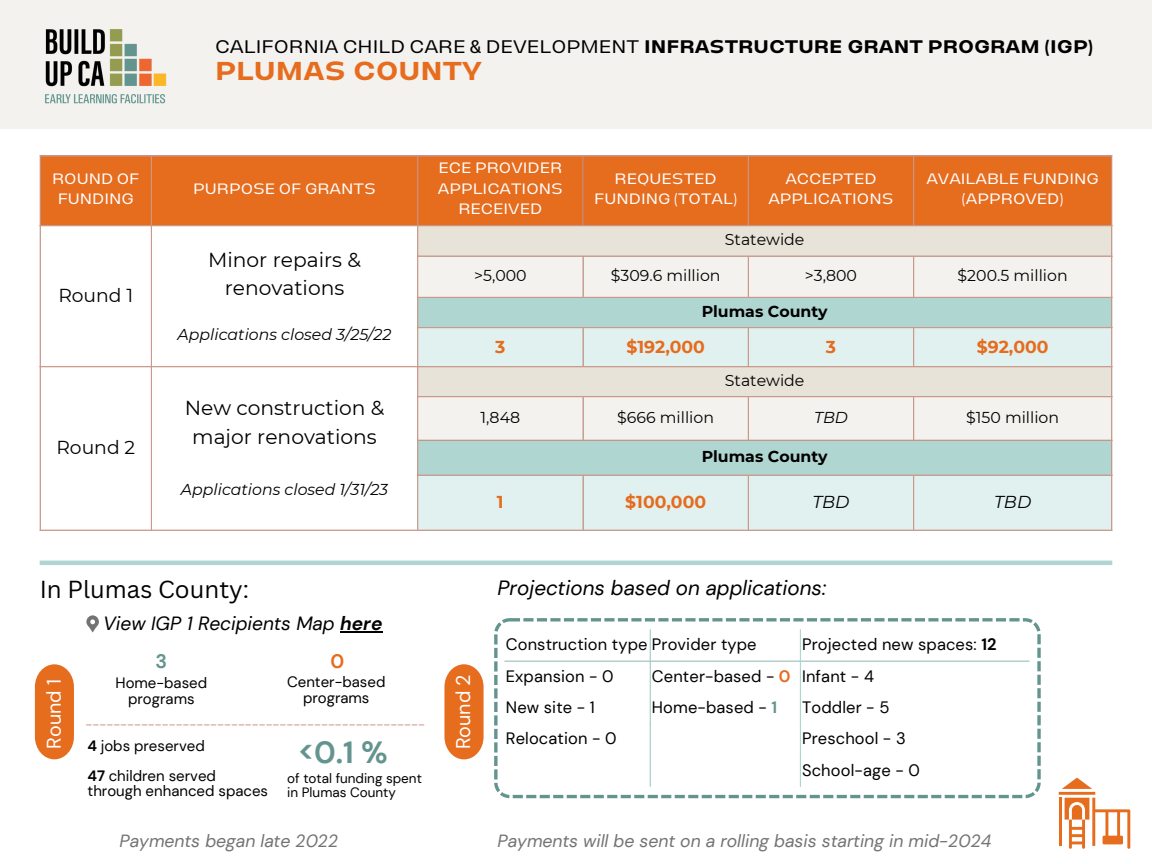
<style>
.page{position:relative;width:1152px;height:864px;background:#fff}
.page>*{position:absolute;margin:0;border:0;box-sizing:border-box;transform-origin:0 0}
.t1{font:700 30.6px "DM Sans";color:#63948e}
.t2{font:700 expanded 25.8px "Lazord";color:#e66c1e}
.t3{font:24px "Canva Sans";color:#000}
.t4{font:italic 20.55px "DM Sans";color:#000}
.t5{font:20.25px/28.2px "Montserrat";color:#000;text-align:center}
.t6{font:19.8px "DM Sans";color:#fff}
.t7{font:700 19.5px "DM Sans";color:#63948e}
.t8{font:700 19.5px "DM Sans";color:#e66c1e}
.t9{font:italic 19.2px "DM Sans";color:#000}
.t10{font:18.75px "Montserrat";color:#000}
.t11{font:expanded 18.15px "Lazord";color:#000}
.t12{font:italic 17.7px "DM Sans";color:#737373}
.t13{font:700 17.25px "Montserrat";color:#e66c1e}
.t14{font:italic 17.25px "Montserrat";color:#000}
.t15{font:16.5px "DM Sans";letter-spacing:.01em;color:#000}
.t16{font:15.75px "Montserrat";color:#000}
.t17{font:italic 15.75px "Montserrat";color:#000}
.t18{font:700 15.75px "Montserrat";color:#000}
.t19{font:expanded 15px/20.2px "Lazord";color:#fff;text-align:center}
.t20{font:15px/15.8px "DM Sans";color:#000;text-align:center}
.t21{font:13.5px "DM Sans";color:#cb998a}
.t22{font:13.5px/14.7px "DM Sans";color:#000}
.s1{font-weight:700}
.s2{font-weight:700;color:#e66c1e}
.s3{font-weight:700;color:#63948e}
</style>
<div class="page">
<svg style="left:494px;top:618px;width:547px;height:180px"></svg>
<div style="left:41px;top:157px;width:1070px;height:68px;background:#e66c1e"></div>
<svg style="left:41px;top:226px;width:376px;height:304px"></svg>
<div style="left:418px;top:226px;width:693px;height:30px;background:#e8e3d8"></div>
<div style="left:418px;top:257px;width:693px;height:40px;background:#f4f2ee"></div>
<div style="left:418px;top:298px;width:693px;height:29px;background:#b0d6d1"></div>
<svg style="left:418px;top:328px;width:693px;height:202px;background:#dde9e5"></svg>
<hr style="left:40px;top:157px;width:1px;height:373px;background:#cb998a">
<hr style="left:151px;top:157px;width:1px;height:373px;background:#cb998a">
<hr style="left:417px;top:157px;width:1px;height:373px;background:#cb998a">
<hr style="left:582px;top:157px;width:2px;height:68px;background:#cb998a">
<hr style="left:582px;top:257px;width:2px;height:40px;background:#cb998a">
<hr style="left:582px;top:328px;width:2px;height:38px;background:#cb998a">
<hr style="left:582px;top:397px;width:2px;height:43px;background:#cb998a">
<hr style="left:582px;top:476px;width:2px;height:54px;background:#cb998a">
<hr style="left:748px;top:157px;width:1px;height:68px;background:#cb998a">
<hr style="left:748px;top:257px;width:1px;height:40px;background:#cb998a">
<hr style="left:748px;top:328px;width:1px;height:38px;background:#cb998a">
<hr style="left:748px;top:397px;width:1px;height:43px;background:#cb998a">
<hr style="left:748px;top:476px;width:1px;height:54px;background:#cb998a">
<hr style="left:913px;top:157px;width:1px;height:68px;background:#cb998a">
<hr style="left:913px;top:257px;width:1px;height:40px;background:#cb998a">
<hr style="left:913px;top:328px;width:1px;height:38px;background:#cb998a">
<hr style="left:913px;top:397px;width:1px;height:43px;background:#cb998a">
<hr style="left:913px;top:476px;width:1px;height:54px;background:#cb998a">
<hr style="left:1111px;top:157px;width:1px;height:373px;background:#cb998a">
<hr style="left:40px;top:155px;width:1072px;height:2px;background:#cb998a">
<hr style="left:40px;top:225px;width:1072px;height:1px;background:#cb998a">
<hr style="left:417px;top:256px;width:695px;height:1px;background:#cb998a">
<hr style="left:417px;top:297px;width:695px;height:1px;background:#cb998a">
<hr style="left:417px;top:327px;width:695px;height:1px;background:#cb998a">
<hr style="left:40px;top:366px;width:1072px;height:1px;background:#cb998a">
<hr style="left:417px;top:396px;width:695px;height:1px;background:#cb998a">
<hr style="left:417px;top:440px;width:695px;height:1px;background:#cb998a">
<hr style="left:417px;top:475px;width:695px;height:1px;background:#cb998a">
<hr style="left:40px;top:530px;width:1072px;height:1px;background:#cb998a">
<div style="left:0;top:0;width:1152px;height:129px;background:#f4f2ee"></div>
<img style="left:45px;top:29px;width:122px;height:75px">
<hr style="left:40px;top:561px;width:1072px;height:4px;background:#b0d6d1">
<svg style="left:35px;top:664px;width:39px;height:95px;background:#e87b35"></svg>
<svg style="left:444px;top:664px;width:40px;height:95px;background:#e97e39"></svg>
<svg style="left:1059px;top:778px;width:71px;height:70px"></svg>
<hr style="left:650px;top:662px;width:1px;height:62px;background:#b0d6d1">
<hr style="left:800px;top:724px;width:1px;height:31px;background:#b0d6d1">
<hr style="left:650px;top:630px;width:1px;height:30px;background:#b0d6d1">
<hr style="left:650px;top:724px;width:1px;height:63px;background:#b0d6d1">
<hr style="left:800px;top:630px;width:1px;height:94px;background:#b0d6d1">
<hr style="left:800px;top:755px;width:1px;height:32px;background:#b0d6d1">
<hr style="left:505px;top:660px;width:524px;height:2px;background:#b0d6d1">
<svg style="left:86px;top:615px;width:13px;height:17px"></svg>
<hr style="left:340px;top:631px;width:42px;height:1px;background:#000">
<p class="t11" style="left:215px;top:37px;width:880px">CALIFORNIA CHILD CARE &amp; DEVELOPMENT <span class="s1">INFRASTRUCTURE GRANT PROGRAM (IGP)</span></p>
<p class="t2" style="left:215px;top:58px;width:269px">PLUMAS COUNTY</p>
<h4 class="t19" style="left:52px;top:168px;width:89px">ROUND OF<br>FUNDING</h4>
<p class="t19" style="left:193px;top:178px;width:184px">PURPOSE OF GRANTS</p>
<p class="t10" style="left:58px;top:283px;width:76px">Round 1</p>
<p class="t10" style="left:56px;top:436px;width:80px">Round 2</p>
<p class="t5" style="left:208px;top:245px;width:154px">Minor repairs &amp; renovations</p>
<p class="t17" style="left:178px;top:324px;width:215px">Applications closed 3/25/22</p>
<p class="t5" style="left:185px;top:394px;width:201px">New construction &amp; major renovations</p>
<p class="t17" style="left:181px;top:480px;width:209px">Applications closed 1/31/23</p>
<p class="t3" style="left:40px;top:572px;width:211px">In Plumas County:</p>
<p class="t9" style="left:103px;top:611px;width:281px">View IGP 1 Recipients Map <span class="s1">here</span></p>
<p class="t19" style="left:438px;top:158px;width:127px">ECE PROVIDER<br>APPLICATIONS<br>RECEIVED</p>
<p class="t19" style="left:594px;top:168px;width:144px">REQUESTED<br>FUNDING (TOTAL)</p>
<p class="t19" style="left:768px;top:168px;width:127px">ACCEPTED<br>APPLICATIONS</p>
<p class="t19" style="left:926px;top:168px;width:174px">AVAILABLE FUNDING (APPROVED)</p>
<p class="t16" style="left:725px;top:230px;width:81px">Statewide</p>
<p class="t16" style="left:474px;top:266px;width:54px">&gt;5,000</p>
<p class="t16" style="left:611px;top:266px;width:111px">$309.6 million</p>
<p class="t16" style="left:805px;top:266px;width:54px">&gt;3,800</p>
<p class="t16" style="left:958px;top:266px;width:112px">$200.5 million</p>
<p class="t18" style="left:702px;top:302px;width:127px">Plumas County</p>
<p class="t13" style="left:495px;top:336px;width:12px">3</p>
<p class="t13" style="left:626px;top:336px;width:80px">$192,000</p>
<p class="t13" style="left:826px;top:336px;width:12px">3</p>
<p class="t13" style="left:977px;top:336px;width:73px">$92,000</p>
<p class="t16" style="left:725px;top:371px;width:81px">Statewide</p>
<p class="t16" style="left:481px;top:408px;width:41px">1,848</p>
<p class="t16" style="left:617px;top:408px;width:98px">$666 million</p>
<p class="t17" style="left:814px;top:408px;width:35px">TBD</p>
<p class="t16" style="left:966px;top:408px;width:95px">$150 million</p>
<p class="t18" style="left:702px;top:447px;width:127px">Plumas County</p>
<p class="t13" style="left:497px;top:492px;width:8px">1</p>
<p class="t13" style="left:625px;top:492px;width:82px">$100,000</p>
<p class="t14" style="left:812px;top:492px;width:39px">TBD</p>
<p class="t14" style="left:994px;top:492px;width:39px">TBD</p>
<p class="t4" style="left:498px;top:574px;width:330px">Projections based on applications:</p>
<p class="t7" style="left:156px;top:648px;width:13px">3</p>
<p class="t8" style="left:330px;top:648px;width:15px">0</p>
<p class="t6" style="left:41px;top:749px;width:71px;rotate:-90deg">Round 1</p>
<h3 class="t6" style="left:451px;top:749px;width:77px;rotate:-90deg">Round 2</h3>
<p class="t20" style="left:116px;top:675px;width:93px">Home-based programs</p>
<p class="t20" style="left:287px;top:674px;width:100px">Center-based programs</p>
<p class="t21" style="left:86px;top:715px;width:341px">-------------------------------------------------</p>
<h5 class="t20" style="left:88px;top:738px;width:119px"><span class="s1">4</span> jobs preserved</h5>
<p class="t20" style="left:88px;top:768px;width:182px;text-align:left"><span class="s1">47</span> children served through enhanced spaces</p>
<p class="t1" style="left:298px;top:733px;width:91px">&lt;0.1 %</p>
<p class="t22" style="left:287px;top:771px;width:136px">of total funding spent in Plumas County</p>
<p class="t15" style="left:506px;top:633px;width:252px">Construction type Provider type</p>
<h3 class="t15" style="left:802px;top:633px;width:196px">Projected new spaces: <span class="s1">12</span></h3>
<p class="t15" style="left:506px;top:665px;width:109px">Expansion - 0</p>
<h3 class="t15" style="left:652px;top:665px;width:140px">Center-based - <span class="s2">0</span></h3>
<p class="t15" style="left:802px;top:665px;width:73px">Infant - 4</p>
<p class="t15" style="left:506px;top:696px;width:91px">New site - 1</p>
<h3 class="t15" style="left:652px;top:696px;width:127px">Home-based - <span class="s3">1</span></h3>
<p class="t15" style="left:802px;top:696px;width:89px">Toddler - 5</p>
<p class="t15" style="left:506px;top:728px;width:112px">Relocation - 0</p>
<p class="t15" style="left:802px;top:728px;width:105px">Preschool - 3</p>
<h1 class="t15" style="left:802px;top:759px;width:119px">School-age - 0</h1>
<p class="t12" style="left:120px;top:829px;width:220px">Payments began late 2022</p>
<p class="t12" style="left:498px;top:829px;width:495px">Payments will be sent on a rolling basis starting in mid-2024</p>
</div>
